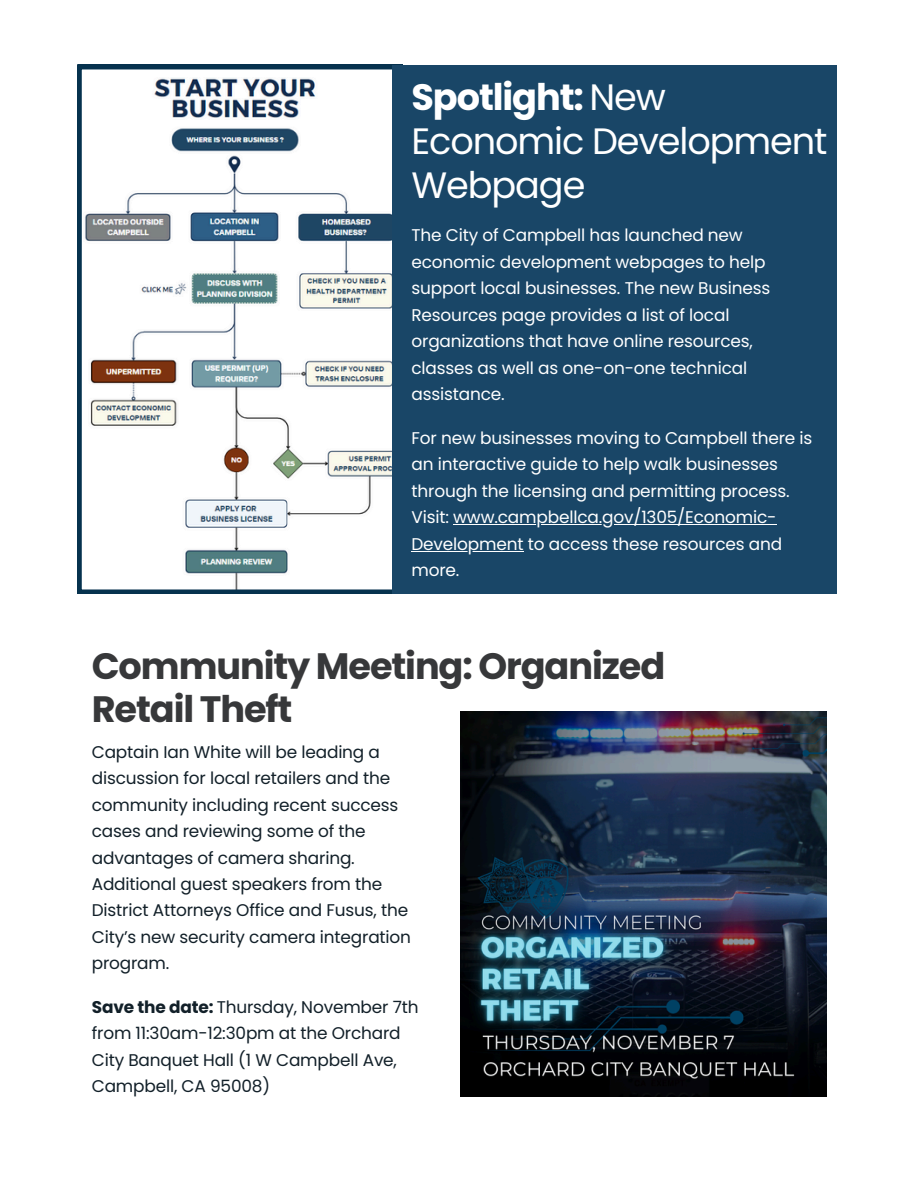
<style>
.page{position:relative;width:918px;height:1188px;background:#fff}
.page>*{position:absolute;margin:0;border:0;box-sizing:border-box;transform-origin:0 0}
.t1{font:36.75px/43.8px "Poppins";letter-spacing:-.03em;color:#fff}
.t2{font:700 36.75px/43.8px "Poppins";letter-spacing:-.03em;color:#37383a}
.t3{font:16.95px/26.4px "Poppins";letter-spacing:-.01em;color:#fff}
.t4{font:16.95px/26.4px "Poppins";letter-spacing:-.01em;color:#122029}
.s1{font-weight:700}
</style>
<div class="page">
<svg style="left:77px;top:65px;width:315px;height:529px"></svg>
<div style="left:392px;top:65px;width:444px;height:529px;background:#194667"></div>
<img style="left:461px;top:712px;width:366px;height:385px">
<hr style="left:453px;top:524px;width:323px;height:1px;background:#fff">
<hr style="left:412px;top:551px;width:112px;height:1px;background:#fff">
<p class="t1" style="left:412px;top:76px;width:418px"><span class="s1">Spotlight:</span> New<br>Economic Development<br>Webpage</p>
<h2 class="t3" style="left:412px;top:222px;width:360px">The City of Campbell has launched new economic development webpages to help support local businesses. The new Business Resources page provides a list of local organizations that have online resources, classes as well as one-on-one technical assistance.</h2>
<p class="t3" style="left:412px;top:425px;width:402px">For new businesses moving to Campbell there is an interactive guide to help walk businesses through the licensing and permitting process.<br>Visit: www.campbellca.gov/1305/Economic-</p>
<h1 class="t3" style="left:412px;top:531px;width:372px">Development to access these resources and more.</h1>
<p class="t2" style="left:92px;top:644px;width:575px">Community Meeting: Organized<br>Retail Theft</p>
<p class="t4" style="left:92px;top:739px;width:321px">Captain Ian White will be leading a discussion for local retailers and the community including recent success cases and reviewing some of the advantages of camera sharing.<br>Additional guest speakers from the District Attorneys Office and Fusus, the City’s new security camera integration program.</p>
<p class="t4" style="left:92px;top:994px;width:328px"><span class="s1">Save the date:</span> Thursday, November 7th from 11:30am-12:30pm at the Orchard<br>City Banquet Hall (1 W Campbell Ave,<br>Campbell, CA 95008)</p>
</div>
